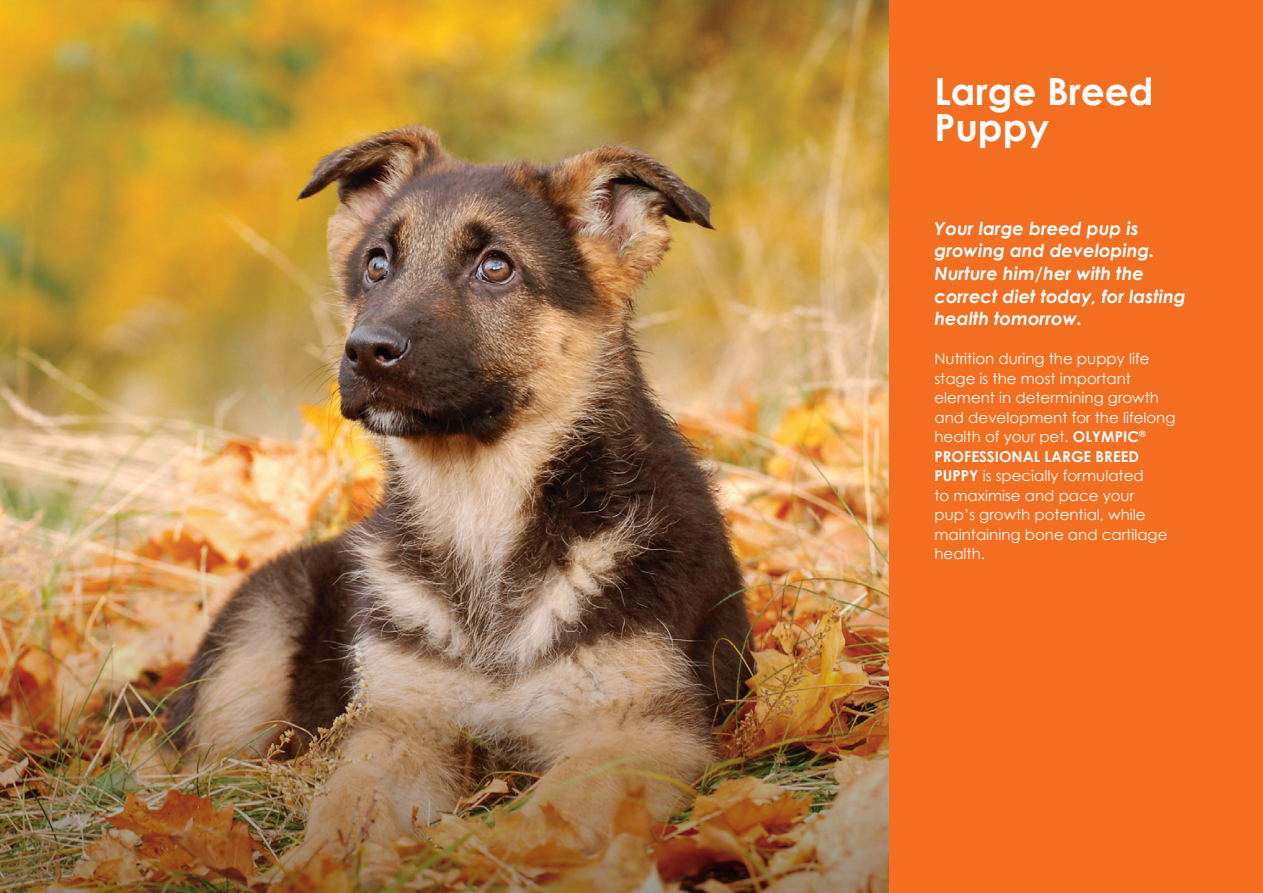
<style>
.page{position:relative;width:1263px;height:893px;background:#fff}
.page>*{position:absolute;margin:0;border:0;box-sizing:border-box;transform-origin:0 0}
.t1{font:700 37.5px "Century Gothic";color:#fff}
.t2{font:italic 700 18px/22.5px "Century Gothic";color:#fff}
.t3{font:15px/19.5px "Century Gothic";color:#fff}
.s1{font-weight:700}
</style>
<div class="page">
<img style="left:0;top:0;width:890px;height:492px">
<img style="left:0;top:492px;width:890px;height:401px">
<div style="left:890px;top:0;width:373px;height:893px;background:#f36e21"></div>
<p class="t1" style="left:934px;top:67px;width:220px">Large Breed</p>
<p class="t1" style="left:934px;top:103px;width:116px">Puppy</p>
<p class="t2" style="left:934px;top:217px;width:253px">Your large breed pup is growing and developing.<br>Nurture him/her with the correct diet today, for lasting health tomorrow.</p>
<p class="t3" style="left:934px;top:349px;width:243px">Nutrition during the puppy life stage is the most important element in determining growth and development for the lifelong health of your pet. <span class="s1">OLYMPIC</span><sup>®<br></sup><span class="s1">PROFESSIONAL LARGE BREED<br>PUPPY</span> is specially formulated<br>to maximise and pace your pup’s growth potential, while maintaining bone and cartilage health.</p>
</div>
